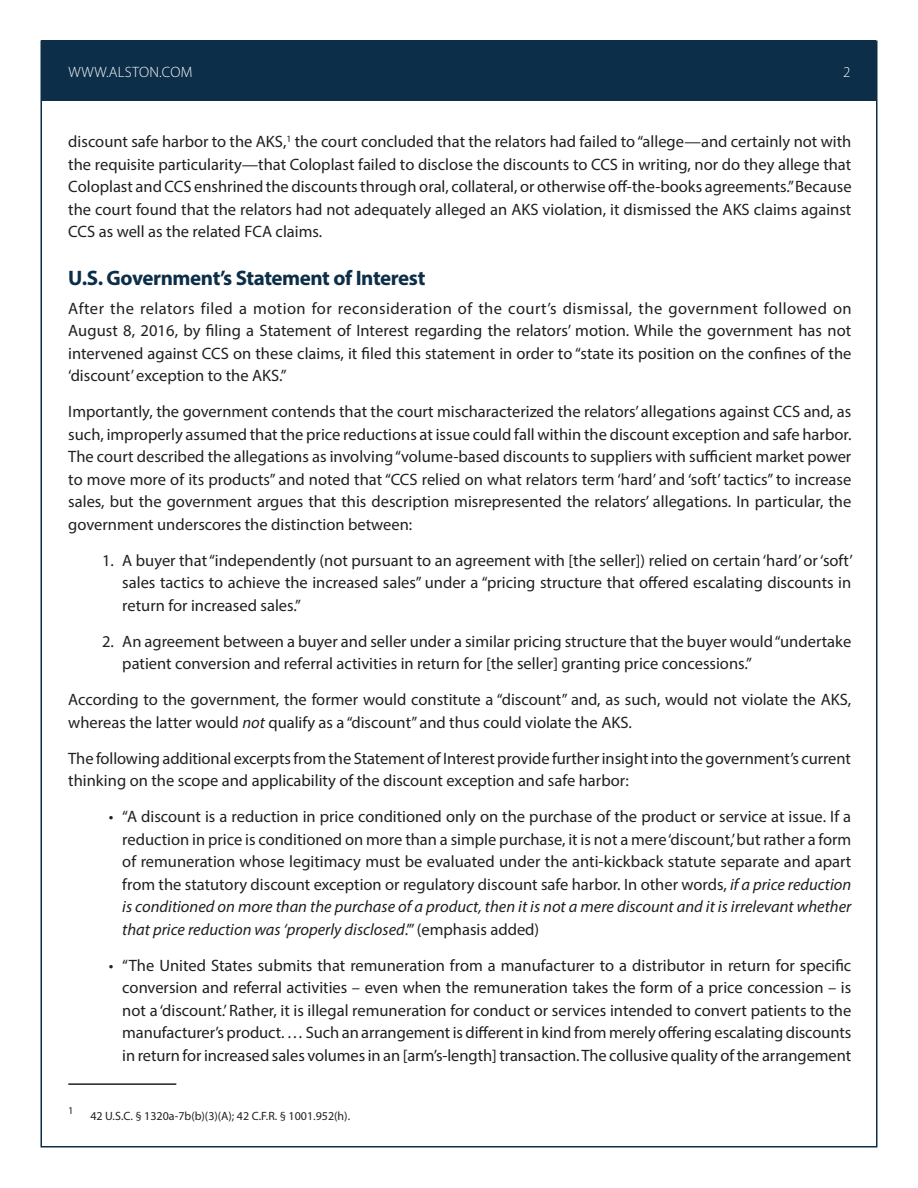
<style>
.page{position:relative;width:918px;height:1188px;background:#fff}
.page>*{position:absolute;margin:0;border:0;box-sizing:border-box;transform-origin:0 0}
.Head{font:700 21px "Myriad Pro";letter-spacing:-.02em;color:#0c2e48}
.Body_Text{font:16.5px/22.5px "Myriad Pro";color:#231f20;text-align:justify}
.Paragraph_Style_1{font:300 15px "Myriad Pro";letter-spacing:.02em;color:#fff}
.Footnote{font:12px "Myriad Pro";color:#231f20}
.Footnote-2{font:10.5px "Myriad Pro";color:#231f20}
.s1{font-style:italic}
</style>
<div class="page">
<div style="left:42px;top:40px;width:834px;height:61px;background:#0c2e48"></div>
<hr style="left:68px;top:1083px;width:108px;height:2px;background:#231f20">
<p class="Paragraph_Style_1" style="left:68px;top:63px;width:126px">WWW.ALSTON.COM</p>
<p class="Paragraph_Style_1" style="left:843px;top:63px;width:9px">2</p>
<p class="Body_Text" style="left:68px;top:130px;width:785px">discount safe harbor to the AKS,<sup>1</sup> the court concluded that the relators had failed to “allege—and certainly not with the requisite particularity—that Coloplast failed to disclose the discounts to CCS in writing, nor do they allege that Coloplast and CCS enshrined the discounts through oral, collateral, or otherwise off-the-books agreements.” Because the court found that the relators had not adequately alleged an AKS violation, it dismissed the AKS claims against CCS as well as the related FCA claims.</p>
<p class="Head" style="left:68px;top:264px;width:359px">U.S. Government’s Statement of Interest</p>
<p class="Body_Text" style="left:68px;top:297px;width:785px">After the relators filed a motion for reconsideration of the court’s dismissal, the government followed on August 8, 2016, by filing a Statement of Interest regarding the relators’ motion. While the government has not intervened against CCS on these claims, it filed this statement in order to “state its position on the confines of the ‘discount’ exception to the AKS.”</p>
<p class="Body_Text" style="left:68px;top:400px;width:785px">Importantly, the government contends that the court mischaracterized the relators’ allegations against CCS and, as such, improperly assumed that the price reductions at issue could fall within the discount exception and safe harbor.<br>The court described the allegations as involving “volume-based discounts to suppliers with sufficient market power to move more of its products” and noted that “CCS relied on what relators term ‘hard’ and ‘soft’ tactics” to increase sales, but the government argues that this description misrepresented the relators’ allegations. In particular, the government underscores the distinction between:</p>
<p class="Body_Text" style="left:122px;top:549px;width:732px;text-indent:-20px">1. A buyer that “independently (not pursuant to an agreement with [the seller]) relied on certain ‘hard’ or ‘soft’ sales tactics to achieve the increased sales” under a “pricing structure that offered escalating discounts in return for increased sales.”</p>
<p class="Body_Text" style="left:122px;top:630px;width:730px;text-indent:-20px">2. An agreement between a buyer and seller under a similar pricing structure that the buyer would “undertake patient conversion and referral activities in return for [the seller] granting price concessions.”</p>
<p class="Body_Text" style="left:68px;top:688px;width:784px">According to the government, the former would constitute a “discount” and, as such, would not violate the AKS, whereas the latter would <span class="s1">not</span> qualify as a “discount” and thus could violate the AKS.</p>
<p class="Body_Text" style="left:68px;top:747px;width:784px">The following additional excerpts from the Statement of Interest provide further insight into the government’s current thinking on the scope and applicability of the discount exception and safe harbor:</p>
<p class="Body_Text" style="left:122px;top:805px;width:731px;text-indent:-14px">• “A discount is a reduction in price conditioned only on the purchase of the product or service at issue. If a reduction in price is conditioned on more than a simple purchase, it is not a mere ‘discount,’ but rather a form of remuneration whose legitimacy must be evaluated under the anti-kickback statute separate and apart from the statutory discount exception or regulatory discount safe harbor. In other words, <span class="s1">if a price reduction is conditioned on more than the purchase of a product, then it is not a mere discount and it is irrelevant whether that price reduction was ‘properly disclosed</span>.’” (emphasis added)</p>
<p class="Body_Text" style="left:122px;top:954px;width:731px;text-indent:-14px">• “The United States submits that remuneration from a manufacturer to a distributor in return for specific conversion and referral activities – even when the remuneration takes the form of a price concession – is not a ‘discount.’ Rather, it is illegal remuneration for conduct or services intended to convert patients to the manufacturer’s product. … Such an arrangement is different in kind from merely offering escalating discounts in return for increased sales volumes in an [arm’s-length] transaction. The collusive quality of the arrangement</p>
<p class="Footnote-2" style="left:68px;top:1104px;width:7px">1</p>
<p class="Footnote" style="left:90px;top:1109px;width:261px">42 U.S.C. § 1320a-7b(b)(3)(A); 42 C.F.R. § 1001.952(h).</p>
</div>
